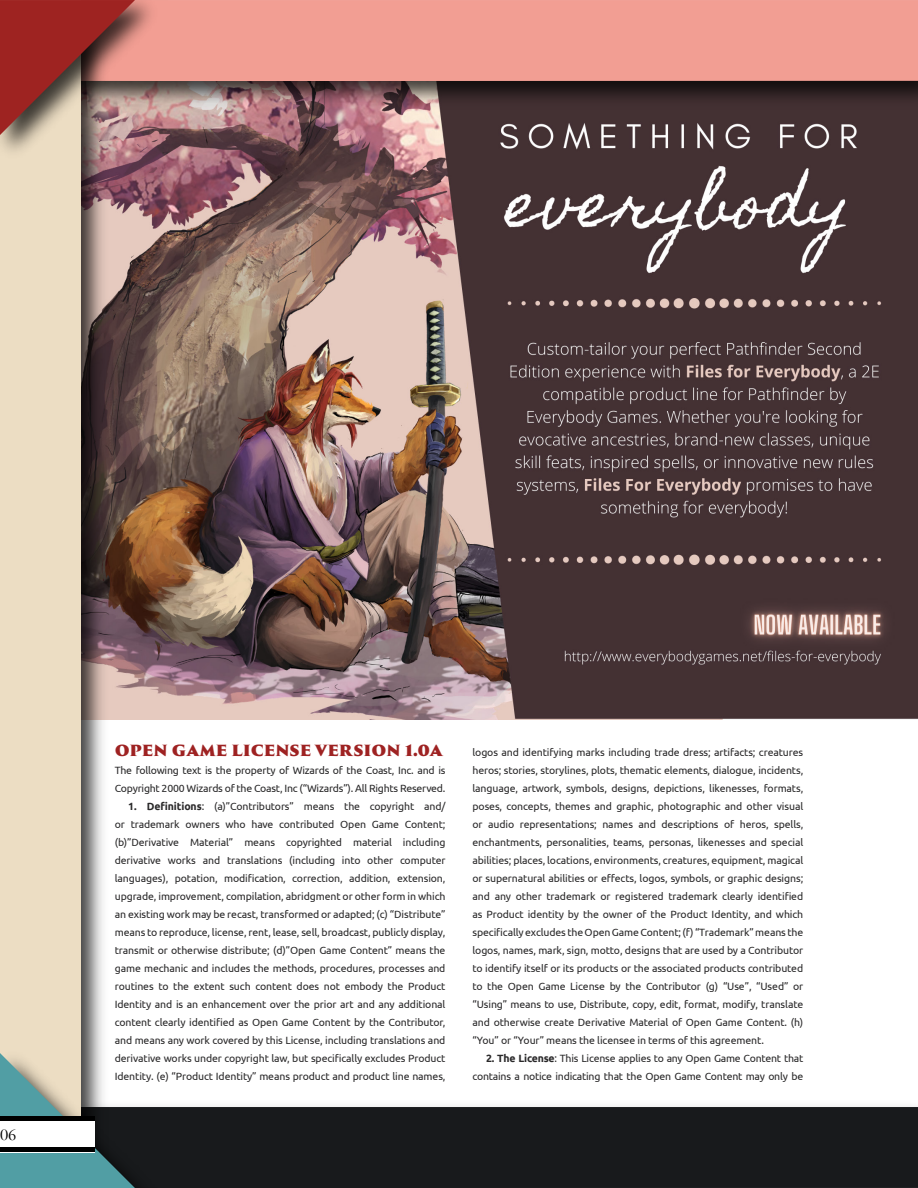
<style>
.page{position:relative;width:918px;height:1188px;background:#fff}
.page>*{position:absolute;margin:0;border:0;box-sizing:border-box;transform-origin:0 0}
.t1{font:18px "Perpetua";color:#000}
.t2{font:900 15px "Trajan Pro 3";color:#9e2222}
.t3{font:10.5px/18px "Ubuntu";letter-spacing:-.02em;color:#292829;text-align:justify}
.s1{font-weight:700}
</style>
<div class="page">
<img style="left:114px;top:114px;width:804px;height:606px">
<div style="left:168px;top:1107px;width:750px;height:81px;background:#181a1c"></div>
<img style="left:168px;top:81px;width:750px;height:33px">
<div style="left:168px;top:0;width:750px;height:81px;background:#f29e93"></div>
<img style="left:81px;top:168px;width:33px;height:873px">
<div style="left:0;top:168px;width:81px;height:873px;background:#ecddc3"></div>
<img style="left:0;top:0;width:168px;height:168px">
<svg style="left:0;top:0;width:135px;height:135px;background:#9c504a"></svg>
<img style="left:0;top:1041px;width:168px;height:147px">
<svg style="left:0;top:1053px;width:135px;height:135px;background:#7f9d9a"></svg>
<div style="left:0;top:1116px;width:95px;height:36px;background:#fff"></div>
<div style="left:0;top:1116px;width:94px;height:5px;background:#000"></div>
<hr style="left:0;top:1148px;width:94px;height:4px;background:#000">
<h1 class="t1" style="left:0;top:1123px;width:18px">06</h1>
<h2 class="t2" style="left:115px;top:739px;width:329px">OPEN GAME LICENSE VERSION 1.0A</h2>
<p class="t3" style="left:115px;top:761px;width:332px">The following text is the property of Wizards of the Coast, Inc. and is<br>Copyright 2000 Wizards of the Coast, Inc (“Wizards”). All Rights Reserved.</p>
<p class="t3" style="left:115px;top:797px;width:332px;text-indent:14px"><span class="s1">1. Definitions</span>: (a)”Contributors” means the copyright and/ or trademark owners who have contributed Open Game Content; (b)”Derivative Material” means copyrighted material including derivative works and translations (including into other computer languages), potation, modification, correction, addition, extension, upgrade, improvement, compilation, abridgment or other form in which an existing work may be recast, transformed or adapted; (c) “Distribute” means to reproduce, license, rent, lease, sell, broadcast, publicly display, transmit or otherwise distribute; (d)”Open Game Content” means the game mechanic and includes the methods, procedures, processes and routines to the extent such content does not embody the Product Identity and is an enhancement over the prior art and any additional content clearly identified as Open Game Content by the Contributor, and means any work covered by this License, including translations and derivative works under copyright law, but specifically excludes Product Identity. (e) “Product Identity” means product and product line names,</p>
<p class="t3" style="left:473px;top:743px;width:332px">logos and identifying marks including trade dress; artifacts; creatures heros; stories, storylines, plots, thematic elements, dialogue, incidents, language, artwork, symbols, designs, depictions, likenesses, formats, poses, concepts, themes and graphic, photographic and other visual or audio representations; names and descriptions of heros, spells, enchantments, personalities, teams, personas, likenesses and special abilities; places, locations, environments, creatures, equipment, magical or supernatural abilities or effects, logos, symbols, or graphic designs; and any other trademark or registered trademark clearly identified as Product identity by the owner of the Product Identity, and which specifically excludes the Open Game Content; (f) “Trademark” means the logos, names, mark, sign, motto, designs that are used by a Contributor to identify itself or its products or the associated products contributed to the Open Game License by the Contributor (g) “Use”, “Used” or “Using” means to use, Distribute, copy, edit, format, modify, translate and otherwise create Derivative Material of Open Game Content. (h) “You” or “Your” means the licensee in terms of this agreement.</p>
<p class="t3" style="left:473px;top:1049px;width:332px;text-align:right"><span class="s1">2. The License</span>: This License applies to any Open Game Content that contains a notice indicating that the Open Game Content may only be</p>
</div>
